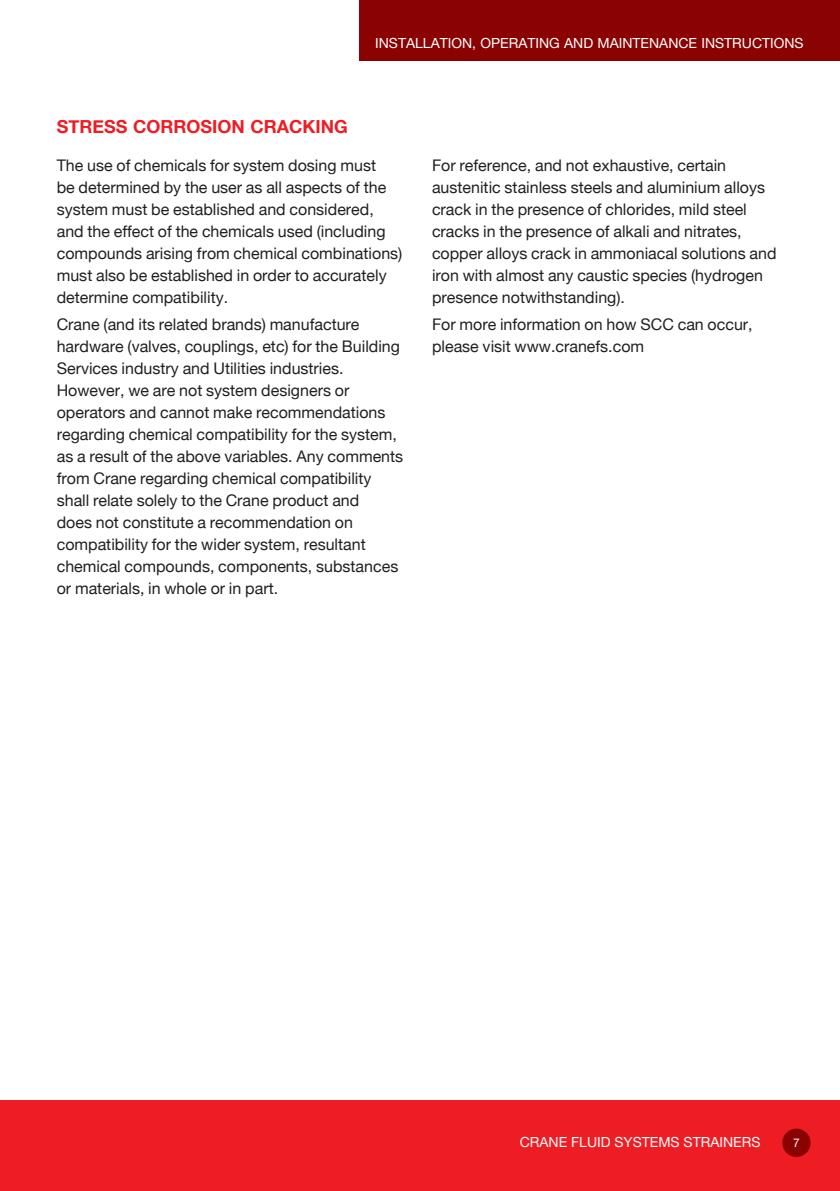
<style>
.page{position:relative;width:840px;height:1191px;background:#fff}
.page>*{position:absolute;margin:0;border:0;box-sizing:border-box;transform-origin:0 0}
.t1{font:700 18px "Helvetica Neue";color:#ee1d23}
.red_bullets{font:16px/22px "Helvetica Neue";color:#231f20}
.t2{font:14px "Helvetica Neue";color:#fff}
.t3{font:12px "Helvetica Neue";color:#fff}
</style>
<div class="page">
<div style="left:359px;top:0;width:480px;height:61px;background:#8b0202"></div>
<div style="left:0;top:1100px;width:839px;height:91px;background:#ee1d23"></div>
<div style="left:782px;top:1129px;width:27px;height:27px;background:#8b0202;border-radius:50%"></div>
<div style="left:781px;top:1128px;width:29px;height:29px;border:2px solid #8b0202;border-radius:50%"></div>
<p class="t2" style="left:375px;top:35px;width:430px">INSTALLATION, OPERATING AND MAINTENANCE INSTRUCTIONS</p>
<p class="t1" style="left:57px;top:112px;width:292px">STRESS CORROSION CRACKING</p>
<p class="red_bullets" style="left:57px;top:155px;width:347px">The use of chemicals for system dosing must<br>be determined by the user as all aspects of the system must be established and considered, and the effect of the chemicals used (including compounds arising from chemical combinations) must also be established in order to accurately determine compatibility.</p>
<p class="red_bullets" style="left:57px;top:314px;width:348px">Crane (and its related brands) manufacture hardware (valves, couplings, etc) for the Building Services industry and Utilities industries.<br>However, we are not system designers or operators and cannot make recommendations regarding chemical compatibility for the system, as a result of the above variables. Any comments from Crane regarding chemical compatibility shall relate solely to the Crane product and<br>does not constitute a recommendation on compatibility for the wider system, resultant chemical compounds, components, substances or materials, in whole or in part.</p>
<p class="red_bullets" style="left:432px;top:155px;width:346px">For reference, and not exhaustive, certain austenitic stainless steels and aluminium alloys crack in the presence of chlorides, mild steel cracks in the presence of alkali and nitrates, copper alloys crack in ammoniacal solutions and iron with almost any caustic species (hydrogen presence notwithstanding).</p>
<p class="red_bullets" style="left:432px;top:314px;width:322px">For more information on how SCC can occur, please visit www.cranefs.com</p>
<p class="t2" style="left:448px;top:1131px;width:319px">THERMOSTATIC MIXING VALVES: D1088 &amp; D1089</p>
<p class="t3" style="left:798px;top:1132px;width:8px">8</p>
<p class="t2" style="left:519px;top:1134px;width:242px">CRANE FLUID SYSTEMS STRAINERS</p>
<p class="t3" style="left:792px;top:1135px;width:8px">7</p>
</div>
